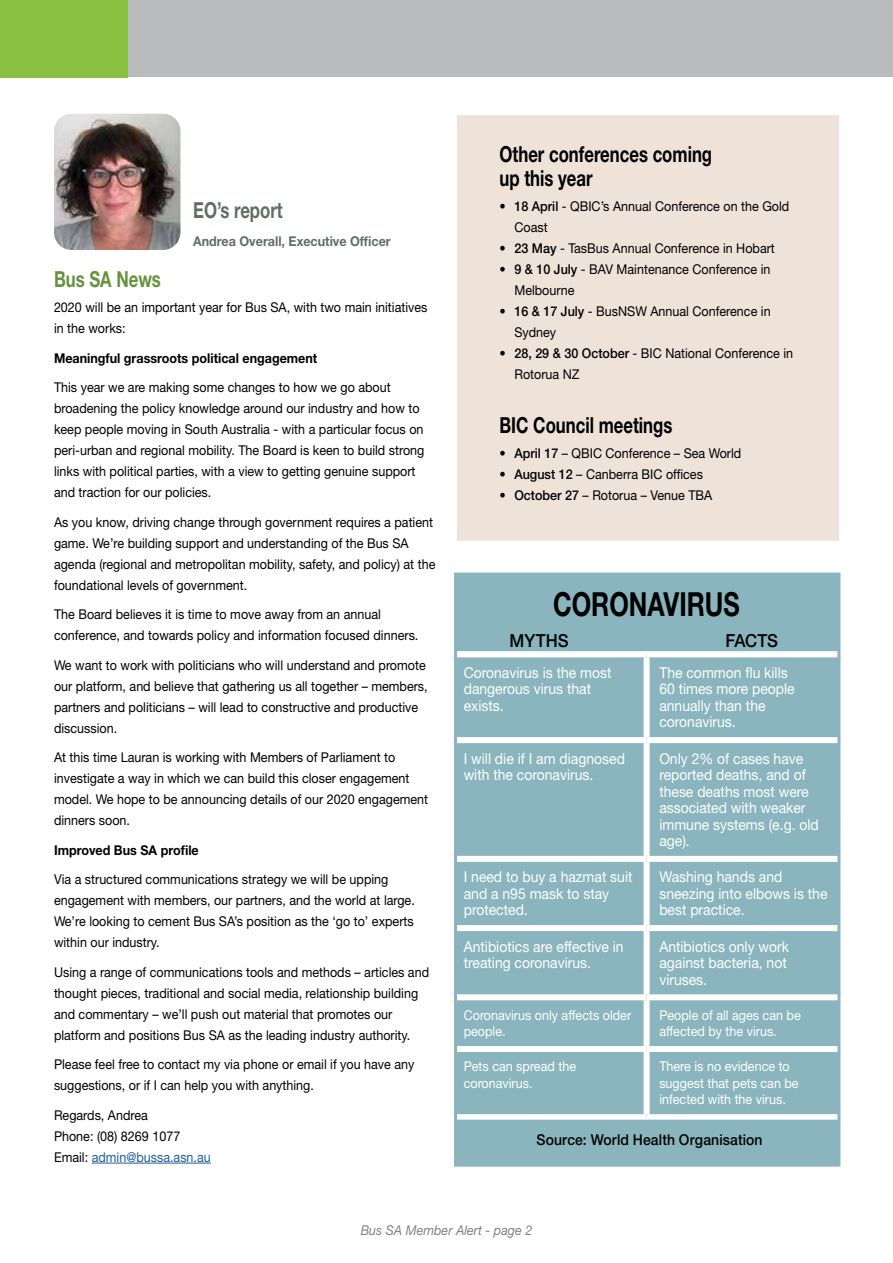
<style>
.page{position:relative;width:893px;height:1263px;background:#fff}
.page>*{position:absolute;margin:0;border:0;box-sizing:border-box;transform-origin:0 0}
.t1{font:700 33.15px "Helvetica Neue LT Std";color:#000;scale:.76 1}
.t2{font:700 22.2px/24px "Helvetica Neue LT Std";color:#000101;scale:.76 1}
.t3{font:700 22.2px "Helvetica Neue LT Std";color:#5f6f66;scale:.76 1}
.t4{font:700 22.2px "Helvetica Neue LT Std";color:#67923e;scale:.76 1}
.t5{font:500 18px "Helvetica Neue LT Std";letter-spacing:-.005em;color:#000101;scale:.93 1}
.t6{font:15px/16.5px "Helvetica Neue LT Std";color:#fff;scale:.93 1}
.t7{font:500 15px "Helvetica Neue LT Std";letter-spacing:.01em;color:#000101;scale:.93 1}
.t8{font:13.5px/21px "Helvetica Neue LT Std";color:#000;scale:.93 1}
.t9{font:13.5px/16.5px "Helvetica Neue LT Std";color:#fff;scale:.93 1}
.t10{font:700 13.5px "Helvetica Neue LT Std";color:#000;scale:.93 1}
.t11{font:700 13.5px "Helvetica Neue LT Std";color:#5f6f66;scale:.93 1}
.t12{font:italic 13.5px "Helvetica Neue LT Std";color:#808285;scale:.93 1}
.s1{color:#215e9e}
.s2{font-weight:500}
</style>
<div class="page">
<div style="left:128px;top:0;width:765px;height:77px;background:#b8babc"></div>
<div style="left:0;top:0;width:128px;height:77px;background:#8ac140"></div>
<img style="left:54px;top:114px;width:126px;height:136px">
<hr style="left:92px;top:1163px;width:119px;height:1px;background:#215e9e">
<div style="left:456px;top:114px;width:384px;height:427px;background:#efe2d9"></div>
<div style="left:455px;top:114px;width:385px;height:428px;border:2px solid #fff"></div>
<div style="left:455px;top:575px;width:383px;height:76px;background:#8ab5be"></div>
<div style="left:458px;top:657px;width:378px;height:457px;background:#8ab5be"></div>
<div style="left:644px;top:657px;width:6px;height:80px;background:#fff"></div>
<svg style="left:840px;top:657px;width:2px;height:80px"></svg>
<div style="left:448px;top:737px;width:199px;height:6px;background:#fff"></div>
<div style="left:647px;top:737px;width:198px;height:6px;background:#fff"></div>
<div style="left:644px;top:743px;width:6px;height:113px;background:#fff"></div>
<svg style="left:840px;top:743px;width:2px;height:113px"></svg>
<div style="left:448px;top:856px;width:199px;height:6px;background:#fff"></div>
<div style="left:647px;top:856px;width:198px;height:6px;background:#fff"></div>
<div style="left:644px;top:862px;width:6px;height:63px;background:#fff"></div>
<svg style="left:840px;top:862px;width:1px;height:63px"></svg>
<div style="left:448px;top:925px;width:199px;height:6px;background:#fff"></div>
<div style="left:647px;top:925px;width:198px;height:6px;background:#fff"></div>
<div style="left:644px;top:931px;width:6px;height:63px;background:#fff"></div>
<svg style="left:840px;top:931px;width:2px;height:63px"></svg>
<div style="left:448px;top:994px;width:199px;height:6px;background:#fff"></div>
<div style="left:647px;top:994px;width:198px;height:6px;background:#fff"></div>
<div style="left:644px;top:1000px;width:6px;height:46px;background:#fff"></div>
<svg style="left:840px;top:1000px;width:2px;height:46px"></svg>
<div style="left:448px;top:1046px;width:199px;height:6px;background:#fff"></div>
<div style="left:647px;top:1046px;width:198px;height:6px;background:#fff"></div>
<div style="left:644px;top:1052px;width:6px;height:62px;background:#fff"></div>
<svg style="left:840px;top:1052px;width:1px;height:62px"></svg>
<div style="left:455px;top:1120px;width:383px;height:46px;background:#8ab5be"></div>
<div style="left:454px;top:573px;width:386px;height:593px;border:3px solid #8ab4bf"></div>
<h2 class="t3" style="left:193px;top:196px;width:119px">EO’s report</h2>
<p class="t11" style="left:193px;top:233px;width:214px">Andrea Overall, Executive Officer</p>
<h2 class="t4" style="left:54px;top:265px;width:142px">Bus SA News</h2>
<p class="t8" style="left:54px;top:297px;width:403px">2020 will be an important year for Bus SA, with two main initiatives in the works:</p>
<p class="t10" style="left:54px;top:349px;width:285px">Meaningful grassroots political engagement</p>
<p class="t8" style="left:54px;top:377px;width:400px">This year we are making some changes to how we go about broadening the policy knowledge around our industry and how to keep people moving in South Australia - with a particular focus on peri-urban and regional mobility. The Board is keen to build strong links with political parties, with a view to getting genuine support and traction for our policies.</p>
<p class="t8" style="left:54px;top:511px;width:412px">As you know, driving change through government requires a patient game. We’re building support and understanding of the Bus SA agenda (regional and metropolitan mobility, safety, and policy) at the foundational levels of government.</p>
<p class="t8" style="left:54px;top:604px;width:393px">The Board believes it is time to move away from an annual conference, and towards policy and information focused dinners.</p>
<p class="t8" style="left:54px;top:654px;width:403px">We want to work with politicians who will understand and promote our platform, and believe that gathering us all together – members, partners and politicians – will lead to constructive and productive discussion.</p>
<p class="t8" style="left:54px;top:747px;width:404px">At this time Lauran is working with Members of Parliament to investigate a way in which we can build this closer engagement model. We hope to be announcing details of our 2020 engagement dinners soon.</p>
<p class="t10" style="left:54px;top:841px;width:157px">Improved Bus SA profile</p>
<p class="t8" style="left:54px;top:869px;width:389px">Via a structured communications strategy we will be upping engagement with members, our partners, and the world at large.<br>We’re looking to cement Bus SA’s position as the ‘go to’ experts within our industry.</p>
<p class="t8" style="left:54px;top:961px;width:405px">Using a range of communications tools and methods – articles and thought pieces, traditional and social media, relationship building and commentary – we’ll push out material that promotes our platform and positions Bus SA as the leading industry authority.</p>
<p class="t8" style="left:54px;top:1054px;width:389px">Please feel free to contact my via phone or email if you have any suggestions, or if I can help you with anything.</p>
<p class="t8" style="left:54px;top:1104px;width:170px">Regards, Andrea<br>Phone: (08) 8269 1077<br>Email: <span class="s1">admin@bussa.asn.au</span></p>
<h2 class="t2" style="left:499px;top:142px;width:281px">Other conferences coming up this year</h2>
<p class="t8" style="left:514px;top:196px;width:297px;text-indent:-15px"><span class="s2">• 18 April</span> - QBIC’s Annual Conference on the Gold<br>Coast</p>
<p class="t8" style="left:499px;top:238px;width:298px"><span class="s2">• 23 May</span> - TasBus Annual Conference in Hobart</p>
<p class="t8" style="left:514px;top:259px;width:277px;text-indent:-15px"><span class="s2">• 9 &amp; 10 July</span> - BAV Maintenance Conference in<br>Melbourne</p>
<p class="t8" style="left:514px;top:301px;width:277px;text-indent:-15px"><span class="s2">• 16 &amp; 17 July</span> - BusNSW Annual Conference in<br>Sydney</p>
<p class="t8" style="left:514px;top:343px;width:301px;text-indent:-15px"><span class="s2">• 28, 29 &amp; 30 October</span> - BIC National Conference in<br>Rotorua NZ</p>
<h2 class="t2" style="left:499px;top:412px;width:229px">BIC Council meetings</h2>
<p class="t8" style="left:499px;top:443px;width:262px"><span class="s2">• April 17</span> – QBIC Conference – Sea World</p>
<p class="t8" style="left:499px;top:464px;width:220px"><span class="s2">• August 12</span> – Canberra BIC offices</p>
<p class="t8" style="left:499px;top:485px;width:230px"><span class="s2">• October 27</span> – Rotorua – Venue TBA</p>
<h1 class="t1" style="left:553px;top:584px;width:247px">CORONAVIRUS</h1>
<h3 class="t5" style="left:509px;top:630px;width:65px">MYTHS</h3>
<h3 class="t5" style="left:725px;top:630px;width:58px">FACTS</h3>
<p class="t6" style="left:464px;top:664px;width:160px">Coronavirus is the most dangerous virus that exists.</p>
<p class="t6" style="left:659px;top:664px;width:147px">The common flu kills<br>60 times more people annually than the coronavirus.</p>
<p class="t6" style="left:464px;top:750px;width:175px">I will die if I am diagnosed with the coronavirus.</p>
<p class="t6" style="left:659px;top:750px;width:173px">Only 2% of cases have reported deaths, and of these deaths most were associated with weaker immune systems (e.g. old age).</p>
<p class="t6" style="left:464px;top:868px;width:183px">I need to buy a hazmat suit and a n95 mask to stay protected.</p>
<p class="t6" style="left:659px;top:868px;width:182px">Washing hands and sneezing into elbows is the best practice.</p>
<p class="t6" style="left:464px;top:938px;width:173px">Antibiotics are effective in treating coronavirus.</p>
<p class="t6" style="left:659px;top:938px;width:141px">Antibiotics only work against bacteria, not viruses.</p>
<p class="t9" style="left:464px;top:1006px;width:182px">Coronavirus only affects older people.</p>
<p class="t9" style="left:659px;top:1006px;width:154px">People of all ages can be affected by the virus.</p>
<p class="t9" style="left:464px;top:1058px;width:122px">Pets can spread the coronavirus.</p>
<p class="t9" style="left:659px;top:1058px;width:151px">There is no evidence to suggest that pets can be infected with the virus.</p>
<p class="t7" style="left:537px;top:1130px;width:244px">Source: World Health Organisation</p>
<p class="t12" style="left:361px;top:1222px;width:186px">Bus SA Member Alert - page 2</p>
</div>
